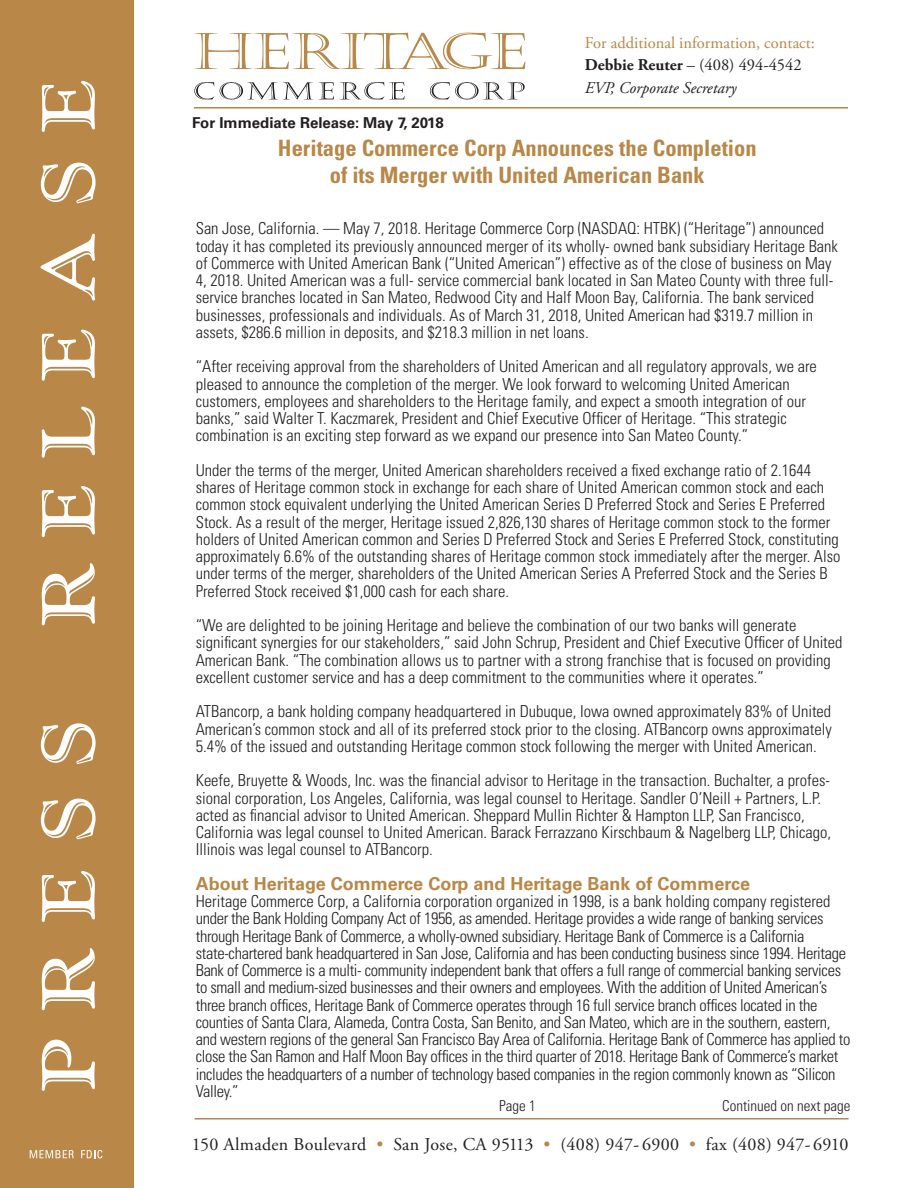
<style>
.page{position:relative;width:918px;height:1188px;background:#fff}
.page>*{position:absolute;margin:0;border:0;box-sizing:border-box;transform-origin:0 0}
.t1{font:700 condensed 22.5px/27px "Univers LT Std";color:#b98747;text-align:center}
.t2{font:18px "Adobe Garamond Pro";letter-spacing:.02em;color:#231f20}
.t3{font:700 18px "Univers LT Std";color:#b98747}
.t4{font:300 condensed 16.5px/17.2px "Univers LT Std";color:#231f20}
.t5{font:300 condensed 16.5px/17.2px "Univers LT Std";letter-spacing:-.02em;color:#231f20}
.t6{font:16.5px/22.5px "Adobe Garamond Pro";color:#b98747}
.t7{font:700 15px "Univers LT Std";color:#231f20}
.Body{font:300 condensed 15px "Univers LT Std";color:#231f20}
.s1{font-weight:700;color:#231f20}
.s2{color:#231f20}
.s3{font-style:italic;color:#231f20}
.s4{color:#b98747}
</style>
<div class="page">
<hr style="left:195px;top:1118px;width:654px;height:2px;background:#b98747">
<hr style="left:194px;top:107px;width:654px;height:2px;background:#b98747">
<div style="left:0;top:0;width:134px;height:1188px;background:#b98747"></div>
<svg style="left:42px;top:1040px;width:53px;height:51px"></svg>
<svg style="left:42px;top:948px;width:53px;height:62px"></svg>
<svg style="left:42px;top:871px;width:53px;height:51px"></svg>
<svg style="left:41px;top:799px;width:55px;height:40px"></svg>
<svg style="left:41px;top:723px;width:55px;height:41px"></svg>
<svg style="left:42px;top:563px;width:53px;height:62px"></svg>
<svg style="left:42px;top:486px;width:53px;height:51px"></svg>
<svg style="left:42px;top:407px;width:53px;height:51px"></svg>
<svg style="left:42px;top:330px;width:53px;height:51px"></svg>
<svg style="left:41px;top:234px;width:54px;height:67px"></svg>
<svg style="left:41px;top:163px;width:55px;height:40px"></svg>
<svg style="left:42px;top:81px;width:53px;height:51px"></svg>
<svg style="left:30px;top:1150px;width:44px;height:8px"></svg>
<svg style="left:81px;top:1150px;width:21px;height:8px"></svg>
<svg style="left:194px;top:33px;width:331px;height:36px"></svg>
<svg style="left:194px;top:82px;width:20px;height:18px"></svg>
<svg style="left:220px;top:82px;width:114px;height:18px"></svg>
<svg style="left:340px;top:82px;width:65px;height:18px"></svg>
<svg style="left:430px;top:82px;width:95px;height:18px"></svg>
<p class="t6" style="left:585px;top:32px;width:232px">For additional information, contact:<br><span class="s1">Debbie Reuter</span> <span class="s2">– (408) 494-4542<br></span><span class="s3">EVP, Corporate Secretary</span></p>
<p class="t7" style="left:192px;top:113px;width:253px">For Immediate Release: May 7, 2018</p>
<p class="t1" style="left:278px;top:135px;width:480px">Heritage Commerce Corp Announces the Completion of its Merger with United American Bank</p>
<p class="t4" style="left:196px;top:220px;width:644px">San Jose, California. — May 7, 2018. Heritage Commerce Corp (NASDAQ: HTBK) (“Heritage”) announced today it has completed its previously announced merger of its wholly- owned bank subsidiary Heritage Bank of Commerce with United American Bank (“United American”) effective as of the close of business on May 4, 2018. United American was a full- service commercial bank located in San Mateo County with three full&shy;service branches located in San Mateo, Redwood City and Half Moon Bay, California. The bank serviced</p>
<p class="t4" style="left:196px;top:306px;width:619px">businesses, professionals and individuals. As of March 31, 2018, United American had $319.7 million in</p>
<p class="t4" style="left:196px;top:323px;width:394px">assets, $286.6 million in deposits, and $218.3 million in net loans.</p>
<p class="t4" style="left:196px;top:358px;width:623px">“After receiving approval from the shareholders of United American and all regulatory approvals, we are pleased to announce the completion of the merger. We look forward to welcoming United American</p>
<p class="t4" style="left:196px;top:392px;width:612px">customers, employees and shareholders to the Heritage family, and expect a smooth integration of our banks,” said Walter T. Kaczmarek, President and Chief Executive Officer of Heritage. “This strategic</p>
<p class="t4" style="left:196px;top:427px;width:554px">combination is an exciting step forward as we expand our presence into San Mateo County.”</p>
<p class="t4" style="left:196px;top:461px;width:646px">Under the terms of the merger, United American shareholders received a fixed exchange ratio of 2.1644 shares of Heritage common stock in exchange for each share of United American common stock and each common stock equivalent underlying the United American Series D Preferred Stock and Series E Preferred Stock. As a result of the merger, Heritage issued 2,826,130 shares of Heritage common stock to the former holders of United American common and Series D Preferred Stock and Series E Preferred Stock, constituting approximately 6.6% of the outstanding shares of Heritage common stock immediately after the merger. Also under terms of the merger, shareholders of the United American Series A Preferred Stock and the Series B Preferred Stock received $1,000 cash for each share.</p>
<p class="t4" style="left:196px;top:617px;width:602px">“We are delighted to be joining Heritage and believe the combination of our two banks will generate</p>
<p class="t4" style="left:196px;top:634px;width:648px">significant synergies for our stakeholders,” said John Schrup, President and Chief Executive Officer of United<br>American Bank. “The combination allows us to partner with a strong franchise that is focused on providing excellent customer service and has a deep commitment to the communities where it operates.”</p>
<p class="t4" style="left:196px;top:703px;width:638px;text-align:justify">ATBancorp, a bank holding company headquartered in Dubuque, Iowa owned approximately 83% of United American’s common stock and all of its preferred stock prior to the closing. ATBancorp owns approximately 5.4% of the issued and outstanding Heritage common stock following the merger with United American.</p>
<p class="t4" style="left:196px;top:772px;width:637px">Keefe, Bruyette &amp; Woods, Inc. was the financial advisor to Heritage in the transaction. Buchalter, a profes&shy;sional corporation, Los Angeles, California, was legal counsel to Heritage. Sandler O’Neill + Partners, L.P. acted as financial advisor to United American. Sheppard Mullin Richter &amp; Hampton LLP, San Francisco, California was legal counsel to United American. Barack Ferrazzano Kirschbaum &amp; Nagelberg LLP, Chicago, Illinois was legal counsel to ATBancorp.</p>
<p class="t3" style="left:196px;top:873px;width:556px">About Heritage Commerce Corp and Heritage Bank of Commerce</p>
<p class="t5" style="left:196px;top:893px;width:636px">Heritage Commerce Corp, a California corporation organized in 1998, is a bank holding company registered under the Bank Holding Company Act of 1956, as amended. Heritage provides a wide range of banking services through Heritage Bank of Commerce, a wholly-owned subsidiary. Heritage Bank of Commerce is a California</p>
<p class="t5" style="left:196px;top:944px;width:656px">state-chartered bank headquartered in San Jose, California and has been conducting business since 1994. Heritage Bank of Commerce is a multi- community independent bank that offers a full range of commercial banking services to small and medium-sized businesses and their owners and employees. With the addition of United American’s three branch offices, Heritage Bank of Commerce operates through 16 full service branch offices located in the counties of Santa Clara, Alameda, Contra Costa, San Benito, and San Mateo, which are in the southern, eastern, and western regions of the general San Francisco Bay Area of California. Heritage Bank of Commerce has applied to close the San Ramon and Half Moon Bay offices in the third quarter of 2018. Heritage Bank of Commerce’s market includes the headquarters of a number of technology based companies in the region commonly known as “Silicon Valley.”</p>
<p class="Body" style="left:499px;top:1097px;width:38px">Page 1</p>
<p class="Body" style="left:722px;top:1097px;width:130px">Continued on next page</p>
<p class="t2" style="left:192px;top:1133px;width:658px">150 Almaden Boulevard <span class="s4">•</span> San Jose, CA 95113 <span class="s4">•</span> (408) 947- 6900 <span class="s4">•</span> fax (408) 947- 6910</p>
</div>
